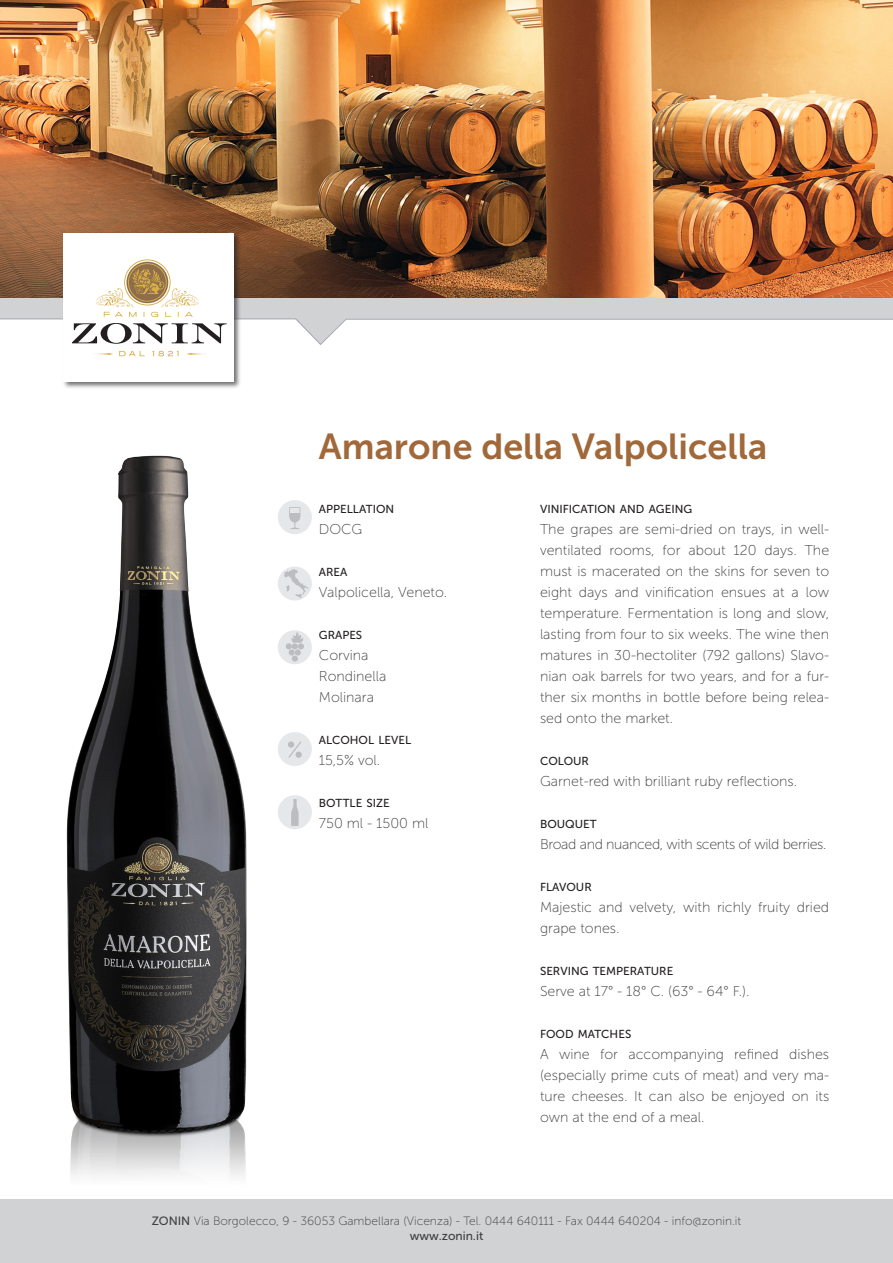
<style>
.page{position:relative;width:893px;height:1263px;background:#fff}
.page>*{position:absolute;margin:0;border:0;box-sizing:border-box;transform-origin:0 0}
.t1{font:36px "Museo Sans 700";color:#a1683a}
.t2{font:14.25px/21px "Museo Sans 100";color:#3e3e3f;text-align:justify}
.t3{font:14.25px "Museo Sans 100";letter-spacing:-.025em;color:#3e3e3f}
.t4{font:12px "Museo Sans 100";color:#3e3e3f}
.t5{font:12px "Museo Sans 500";color:#3e3e3f}
.t6{font:11.55px "Museo Sans 500";color:#231f20}
.s1{font-family:"Museo Sans 500"}
</style>
<div class="page">
<div style="left:0;top:1199px;width:893px;height:64px;background:#d1d2d4"></div>
<img style="left:0;top:0;width:893px;height:259px">
<div style="left:62px;top:231px;width:179px;height:158px;background:#231f20;opacity:.65"></div>
<div style="left:64px;top:233px;width:170px;height:149px;background:#fff"></div>
<svg style="left:93px;top:351px;width:114px;height:5px"></svg>
<svg style="left:0;top:259px;width:893px;height:86px"></svg>
<img style="left:66px;top:455px;width:220px;height:721px">
<div style="left:278px;top:500px;width:34px;height:34px;background:#e6e7e9;border-radius:50%"></div>
<svg style="left:289px;top:507px;width:11px;height:22px"></svg>
<div style="left:278px;top:566px;width:34px;height:34px;background:#e6e7e9;border-radius:50%"></div>
<svg style="left:284px;top:569px;width:24px;height:29px"></svg>
<div style="left:278px;top:630px;width:34px;height:34px;background:#e6e7e9;border-radius:50%"></div>
<div style="left:292px;top:655px;width:6px;height:7px;background:#bcbdc0;border-radius:50%"></div>
<svg style="left:286px;top:632px;width:18px;height:23px"></svg>
<div style="left:278px;top:732px;width:34px;height:34px;background:#e6e7e9;border-radius:50%"></div>
<svg style="left:288px;top:741px;width:14px;height:17px"></svg>
<div style="left:278px;top:795px;width:34px;height:34px;background:#e6e7e9;border-radius:50%"></div>
<svg style="left:291px;top:799px;width:8px;height:27px"></svg>
<p class="t1" style="left:319px;top:427px;width:450px">Amarone della Valpolicella</p>
<p class="t6" style="left:319px;top:502px;width:77px">APPELLATION</p>
<p class="t2" style="left:319px;top:518px;width:45px">DOCG</p>
<p class="t6" style="left:319px;top:565px;width:30px">AREA</p>
<p class="t2" style="left:319px;top:581px;width:130px">Valpolicella, Veneto.</p>
<p class="t6" style="left:319px;top:628px;width:45px">GRAPES</p>
<p class="t2" style="left:319px;top:644px;width:51px">Corvina</p>
<p class="t2" style="left:319px;top:665px;width:69px">Rondinella</p>
<p class="t2" style="left:319px;top:686px;width:57px">Molinara</p>
<p class="t6" style="left:319px;top:733px;width:94px">ALCOHOL LEVEL</p>
<p class="t2" style="left:319px;top:749px;width:63px">15,5% vol.</p>
<p class="t6" style="left:319px;top:796px;width:72px">BOTTLE SIZE</p>
<p class="t2" style="left:319px;top:812px;width:111px">750 ml - 1500 ml</p>
<p class="t6" style="left:540px;top:502px;width:154px">VINIFICATION AND AGEING</p>
<p class="t2" style="left:540px;top:518px;width:291px">The grapes are semi-dried on trays, in well&shy;ventilated rooms, for about 120 days. The must is macerated on the skins for seven to eight days and vinification ensues at a low temperature. Fermentation is long and slow, lasting from four to six weeks. The wine then matures in 30-hectoliter (792 gallons) Slavo&shy;nian oak barrels for two years, and for a fur&shy;ther six months in bottle before being relea&shy;sed onto the market.</p>
<p class="t6" style="left:540px;top:754px;width:50px">COLOUR</p>
<p class="t2" style="left:540px;top:770px;width:259px">Garnet-red with brilliant ruby reflections.</p>
<p class="t6" style="left:540px;top:817px;width:58px">BOUQUET</p>
<p class="t3" style="left:540px;top:836px;width:288px">Broad and nuanced, with scents of wild berries.</p>
<p class="t6" style="left:540px;top:880px;width:53px">FLAVOUR</p>
<p class="t2" style="left:540px;top:896px;width:291px">Majestic and velvety, with richly fruity dried grape tones.</p>
<p class="t6" style="left:540px;top:964px;width:135px">SERVING TEMPERATURE</p>
<p class="t2" style="left:540px;top:980px;width:211px">Serve at 17° - 18° C. (63° - 64° F.).</p>
<p class="t6" style="left:540px;top:1027px;width:93px">FOOD MATCHES</p>
<p class="t2" style="left:540px;top:1043px;width:291px">A wine for accompanying refined dishes (especially prime cuts of meat) and very ma&shy;ture cheeses. It can also be enjoyed on its own at the end of a meal.</p>
<p class="t4" style="left:152px;top:1215px;width:591px"><span class="s1">ZONIN</span> Via Borgolecco, 9 - 36053 Gambellara (Vicenza) - Tel. 0444 640111 - Fax 0444 640204 - info@zonin.it</p>
<p class="t5" style="left:410px;top:1229px;width:75px">www.zonin.it</p>
</div>
